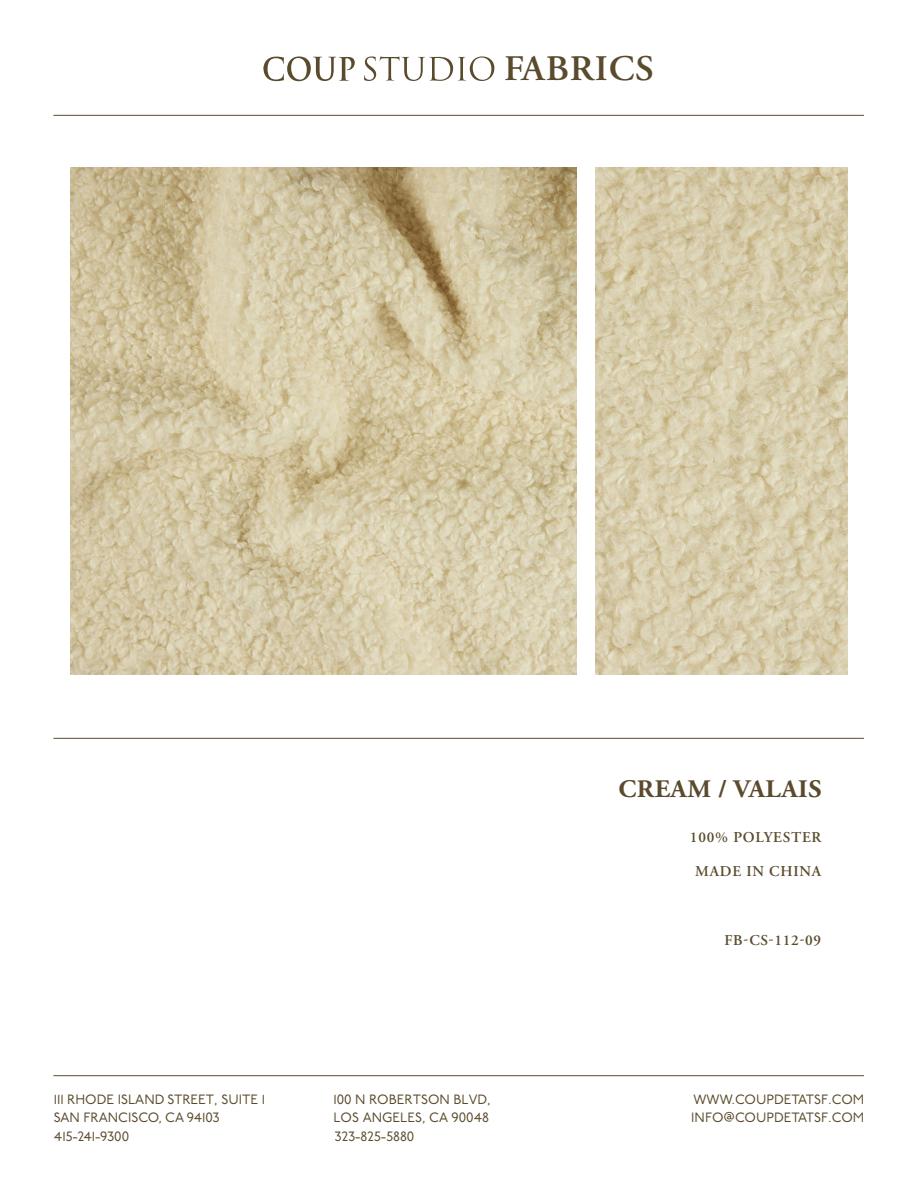
<style>
.page{position:relative;width:918px;height:1188px;background:#fff}
.page>*{position:absolute;margin:0;border:0;box-sizing:border-box;transform-origin:0 0}
.t1{font:600 36px "Adobe Garamond Pro";letter-spacing:.02em;color:#5b4b2d}
.t2{font:700 25.2px "Adobe Garamond Pro";letter-spacing:.02em;color:#5b4b2d}
.t3{font:600 15px "Adobe Garamond Pro";letter-spacing:.05em;color:#5b4c2d}
.t4{font:13.5px/18px "P22 Underground";color:#5b4b2d}
</style>
<div class="page">
<svg style="left:263px;top:56px;width:92px;height:25px"></svg>
<svg style="left:364px;top:56px;width:130px;height:25px"></svg>
<hr style="left:54px;top:115px;width:810px;height:1px;background:#5b4b2d">
<hr style="left:54px;top:738px;width:810px;height:1px;background:#5b4b2d">
<hr style="left:54px;top:1075px;width:810px;height:1px;background:#5b4b2d">
<img style="left:71px;top:167px;width:505px;height:507px">
<img style="left:595px;top:167px;width:252px;height:507px">
<h1 class="t1" style="left:504px;top:48px;width:151px">FABRICS</h1>
<p class="t4" style="left:54px;top:1091px;width:213px;line-height:18.5px">111 RHODE ISLAND STREET, SUITE 1<br>SAN FRANCISCO, CA 94103<br>415-241-9300</p>
<h2 class="t2" style="left:619px;top:774px;width:205px">CREAM / VALAIS</h2>
<p class="t3" style="left:690px;top:828px;width:133px">100% POLYESTER</p>
<p class="t3" style="left:695px;top:863px;width:128px">MADE IN CHINA</p>
<p class="t3" style="left:725px;top:931px;width:98px">FB-CS-112-09</p>
<p class="t4" style="left:334px;top:1091px;width:159px">100 N ROBERTSON BLVD,<br>LOS ANGELES, CA 90048</p>
<p class="t4" style="left:691px;top:1091px;width:175px">WWW.COUPDETATSF.COM<br>INFO@COUPDETATSF.COM</p>
<p class="t4" style="left:335px;top:1128px;width:81px">323-825-5880</p>
</div>
